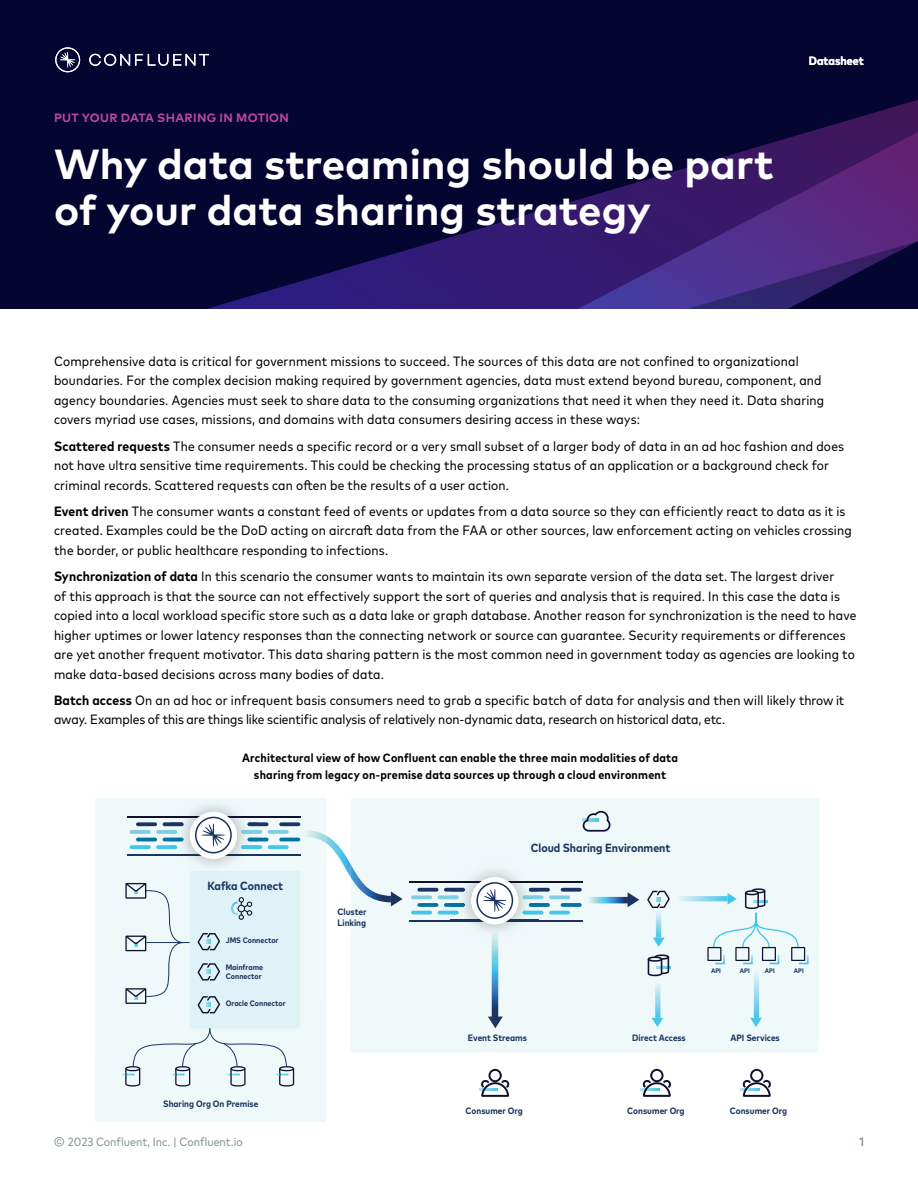
<style>
.page{position:relative;width:918px;height:1188px;background:#fff}
.page>*{position:absolute;margin:0;border:0;box-sizing:border-box;transform-origin:0 0}
.t1{font:700 42px/46.5px "Mark Pro";color:#fff}
.t2{font:condensed 13.5px/19.5px "Mark Pro";letter-spacing:.015em;color:#000}
.t3{font:condensed 13.5px/19.5px "Mark Pro";letter-spacing:-.005em;color:#000}
.t4{font:700 condensed 12px/16.5px "Mark Pro";letter-spacing:.02em;color:#000;text-align:center}
.t5{font:condensed 12px "Mark Pro";color:#829494}
.t6{font:700 12px "Mark Pro";letter-spacing:.03em;color:#be499d}
.t7{font:700 condensed 12px "Mark Pro";color:#fff}
.t8{font:700 condensed 11.85px "Mark Pro";color:#1b3560}
.t9{font:700 condensed 9.15px/11.1px "Mark Pro";color:#1b3560}
.t10{font:700 condensed 7.95px/9.4px "Mark Pro";color:#1b3560}
.t11{font:700 condensed 6.6px "Mark Pro";color:#1b3560}
.s1{font-weight:700}
</style>
<div class="page">
<div style="left:0;top:0;width:918px;height:309px;background:#040531"></div>
<svg style="left:89px;top:54px;width:120px;height:12px"></svg>
<svg style="left:55px;top:47px;width:25px;height:25px"></svg>
<svg style="left:210px;top:230px;width:264px;height:78px"></svg>
<svg style="left:474px;top:100px;width:444px;height:208px"></svg>
<div style="left:350px;top:798px;width:469px;height:254px;background:#eff9fa"></div>
<div style="left:95px;top:798px;width:231px;height:324px;background:#eff9fa"></div>
<div style="left:190px;top:871px;width:110px;height:158px;background:#dff2f8"></div>
<svg style="left:198px;top:933px;width:22px;height:17px"></svg>
<svg style="left:198px;top:963px;width:22px;height:18px"></svg>
<svg style="left:647px;top:891px;width:23px;height:17px"></svg>
<svg style="left:198px;top:996px;width:22px;height:17px"></svg>
<svg style="left:125px;top:883px;width:59px;height:121px"></svg>
<svg style="left:136px;top:822px;width:21px;height:4px"></svg>
<svg style="left:130px;top:830px;width:21px;height:4px"></svg>
<hr style="left:136px;top:838px;width:21px;height:3px;background:#0075a2;border-radius:2px">
<svg style="left:130px;top:845px;width:21px;height:4px"></svg>
<svg style="left:163px;top:822px;width:21px;height:4px"></svg>
<svg style="left:156px;top:830px;width:21px;height:4px"></svg>
<hr style="left:163px;top:838px;width:21px;height:3px;background:#0075a2;border-radius:2px">
<svg style="left:156px;top:845px;width:21px;height:4px"></svg>
<svg style="left:248px;top:822px;width:20px;height:4px"></svg>
<svg style="left:241px;top:830px;width:21px;height:4px"></svg>
<hr style="left:248px;top:838px;width:20px;height:3px;background:#0075a2;border-radius:2px">
<svg style="left:241px;top:845px;width:21px;height:4px"></svg>
<svg style="left:279px;top:822px;width:21px;height:4px"></svg>
<svg style="left:268px;top:830px;width:21px;height:4px"></svg>
<hr style="left:279px;top:838px;width:21px;height:3px;background:#0075a2;border-radius:2px">
<svg style="left:268px;top:845px;width:21px;height:4px"></svg>
<hr style="left:127px;top:816px;width:174px;height:2px;background:#10112f">
<hr style="left:127px;top:855px;width:174px;height:1px;background:#1b3560">
<img style="left:170px;top:805px;width:88px;height:61px">
<img style="left:170px;top:822px;width:14px;height:4px">
<svg style="left:170px;top:830px;width:7px;height:4px"></svg>
<img style="left:170px;top:838px;width:14px;height:3px">
<svg style="left:170px;top:845px;width:7px;height:4px"></svg>
<svg style="left:248px;top:822px;width:10px;height:4px"></svg>
<img style="left:241px;top:830px;width:17px;height:4px">
<svg style="left:248px;top:838px;width:10px;height:3px"></svg>
<img style="left:241px;top:845px;width:17px;height:4px">
<img style="left:170px;top:855px;width:88px;height:1px">
<div style="left:190px;top:812px;width:47px;height:47px;background:#fff;border-radius:50%"></div>
<svg style="left:195px;top:817px;width:37px;height:36px"></svg>
<svg style="left:417px;top:888px;width:21px;height:4px"></svg>
<svg style="left:411px;top:895px;width:21px;height:4px"></svg>
<svg style="left:417px;top:903px;width:21px;height:4px"></svg>
<svg style="left:411px;top:911px;width:21px;height:4px"></svg>
<svg style="left:444px;top:888px;width:21px;height:4px"></svg>
<svg style="left:438px;top:895px;width:21px;height:4px"></svg>
<svg style="left:444px;top:903px;width:21px;height:4px"></svg>
<svg style="left:438px;top:911px;width:21px;height:4px"></svg>
<svg style="left:529px;top:888px;width:21px;height:4px"></svg>
<svg style="left:523px;top:895px;width:21px;height:4px"></svg>
<svg style="left:529px;top:903px;width:21px;height:4px"></svg>
<svg style="left:523px;top:911px;width:21px;height:4px"></svg>
<svg style="left:561px;top:888px;width:21px;height:4px"></svg>
<svg style="left:549px;top:895px;width:21px;height:4px"></svg>
<svg style="left:561px;top:903px;width:21px;height:4px"></svg>
<svg style="left:549px;top:911px;width:21px;height:4px"></svg>
<hr style="left:409px;top:882px;width:173px;height:1px;background:#10112f">
<hr style="left:409px;top:920px;width:173px;height:1px;background:#1b3560">
<img style="left:451px;top:857px;width:87px;height:88px">
<img style="left:451px;top:888px;width:14px;height:4px">
<svg style="left:451px;top:895px;width:8px;height:4px"></svg>
<img style="left:451px;top:903px;width:14px;height:4px">
<svg style="left:451px;top:911px;width:8px;height:4px"></svg>
<svg style="left:529px;top:888px;width:9px;height:4px"></svg>
<img style="left:523px;top:895px;width:15px;height:4px">
<svg style="left:529px;top:903px;width:9px;height:4px"></svg>
<img style="left:523px;top:911px;width:15px;height:4px">
<img style="left:451px;top:882px;width:87px;height:1px">
<img style="left:451px;top:920px;width:87px;height:1px">
<div style="left:471px;top:877px;width:47px;height:47px;background:#fff;border-radius:50%"></div>
<svg style="left:476px;top:882px;width:37px;height:37px"></svg>
<svg style="left:238px;top:897px;width:15px;height:23px"></svg>
<img style="left:231px;top:901px;width:7px;height:15px">
<hr style="left:146px;top:942px;width:44px;height:1px;background:#1b3560">
<svg style="left:122px;top:1028px;width:172px;height:59px"></svg>
<svg style="left:648px;top:954px;width:23px;height:22px"></svg>
<svg style="left:583px;top:811px;width:28px;height:21px"></svg>
<img style="left:326px;top:836px;width:25px;height:41px">
<img style="left:351px;top:864px;width:40px;height:38px">
<img style="left:306px;top:830px;width:20px;height:13px">
<svg style="left:391px;top:892px;width:12px;height:14px"></svg>
<img style="left:588px;top:897px;width:40px;height:6px">
<svg style="left:628px;top:892px;width:11px;height:15px"></svg>
<img style="left:656px;top:911px;width:5px;height:27px">
<svg style="left:653px;top:938px;width:12px;height:9px"></svg>
<img style="left:678px;top:896px;width:29px;height:5px">
<svg style="left:707px;top:888px;width:102px;height:76px"></svg>
<img style="left:655px;top:982px;width:5px;height:36px">
<svg style="left:652px;top:1018px;width:11px;height:9px"></svg>
<img style="left:754px;top:971px;width:5px;height:47px">
<svg style="left:750px;top:1018px;width:12px;height:9px"></svg>
<img style="left:492px;top:930px;width:6px;height:87px">
<svg style="left:488px;top:1017px;width:15px;height:11px"></svg>
<svg style="left:642px;top:1069px;width:29px;height:28px"></svg>
<svg style="left:742px;top:1069px;width:29px;height:28px"></svg>
<svg style="left:481px;top:1069px;width:29px;height:28px"></svg>
<p class="t6" style="left:54px;top:109px;width:237px">PUT YOUR DATA SHARING IN MOTION</p>
<h1 class="t1" style="left:54px;top:137px;width:721px">Why data streaming should be part of your data sharing strategy</h1>
<p class="t7" style="left:809px;top:51px;width:57px">Datasheet</p>
<p class="t2" style="left:54px;top:350px;width:772px">Comprehensive data is critical for government missions to succeed. The sources of this data are not confined to organizational boundaries. For the complex decision making required by government agencies, data must extend beyond bureau, component, and agency boundaries. Agencies must seek to share data to the consuming organizations that need it when they need it. Data sharing covers myriad use cases, missions, and domains with data consumers desiring access in these ways:</p>
<p class="t2" style="left:54px;top:435px;width:792px"><span class="s1">Scattered requests</span> The consumer needs a specific record or a very small subset of a larger body of data in an ad hoc fashion and does not have ultra sensitive time requirements. This could be checking the processing status of an application or a background check for criminal records. Scattered requests can often be the results of a user action.</p>
<p class="t2" style="left:54px;top:500px;width:799px"><span class="s1">Event driven</span> The consumer wants a constant feed of events or updates from a data source so they can efficiently react to data as it is created. Examples could be the DoD acting on aircraft data from the FAA or other sources, law enforcement acting on vehicles crossing the border, or public healthcare responding to infections.</p>
<p class="t2" style="left:54px;top:566px;width:804px"><span class="s1">Synchronization of data</span> In this scenario the consumer wants to maintain its own separate version of the data set. The largest driver<br>of this approach is that the source can not effectively support the sort of queries and analysis that is required. In this case the data is copied into a local workload specific store such as a data lake or graph database. Another reason for synchronization is the need to have higher uptimes or lower latency responses than the connecting network or source can guarantee. Security requirements or differences are yet another frequent motivator. This data sharing pattern is the most common need in government today as agencies are looking to make data-based decisions across many bodies of data.</p>
<p class="t3" style="left:54px;top:689px;width:792px"><span class="s1">Batch access</span> On an ad hoc or infrequent basis consumers need to grab a specific batch of data for analysis and then will likely throw it away. Examples of this are things like scientific analysis of relatively non-dynamic data, research on historical data, etc.</p>
<p class="t4" style="left:242px;top:749px;width:437px">Architectural view of how Confluent can enable the three main modalities of data sharing from legacy on-premise data sources up through a cloud environment</p>
<p class="t8" style="left:207px;top:877px;width:77px">Kafka Connect</p>
<p class="t10" style="left:226px;top:935px;width:54px">JMS Connector</p>
<p class="t10" style="left:226px;top:962px;width:39px">Mainframe<br>Connector</p>
<p class="t10" style="left:226px;top:998px;width:61px">Oracle Connector</p>
<p class="t9" style="left:163px;top:1097px;width:97px">Sharing Org On Premise</p>
<p class="t9" style="left:338px;top:905px;width:31px">Cluster<br>Linking</p>
<p class="t8" style="left:531px;top:839px;width:141px">Cloud Sharing Environment</p>
<p class="t11" style="left:711px;top:966px;width:11px">API</p>
<p class="t11" style="left:740px;top:966px;width:11px">API</p>
<p class="t11" style="left:765px;top:966px;width:11px">API</p>
<p class="t11" style="left:794px;top:966px;width:11px">API</p>
<p class="t9" style="left:468px;top:1031px;width:61px">Event Streams</p>
<p class="t9" style="left:632px;top:1031px;width:55px">Direct Access</p>
<p class="t9" style="left:730px;top:1031px;width:51px">API Services</p>
<p class="t9" style="left:466px;top:1104px;width:59px">Consumer Org</p>
<p class="t9" style="left:627px;top:1104px;width:59px">Consumer Org</p>
<p class="t9" style="left:730px;top:1104px;width:59px">Consumer Org</p>
<p class="t5" style="left:54px;top:1133px;width:190px">© 2023 Confluent, Inc. | Confluent.io</p>
<p class="t5" style="left:859px;top:1133px;width:6px">1</p>
</div>
